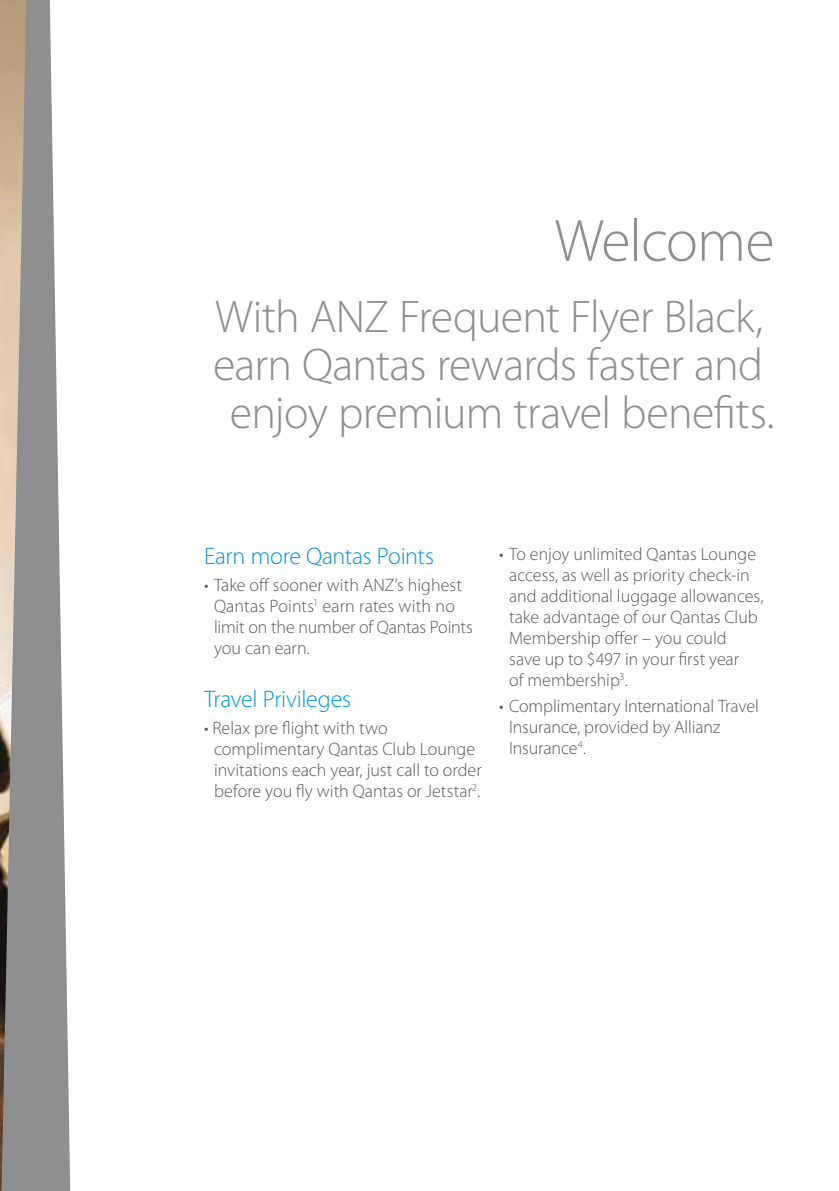
<style>
.page{position:relative;width:839px;height:1191px;background:#fff}
.page>*{position:absolute;margin:0;border:0;box-sizing:border-box;transform-origin:0 0}
.t1{font:300 60px "Myriad Pro";letter-spacing:-.015em;color:#8e8f90}
.t2{font:300 46px/48px "Myriad Pro";letter-spacing:-.015em;color:#8e8f90;text-align:center}
.t3{font:300 24px "Myriad Pro";letter-spacing:-.01em;color:#0096d9}
.t4{font:300 18px/21px "Myriad Pro";color:#575756}
</style>
<div class="page">
<img style="left:0;top:1px;width:1px;height:1188px">
<svg style="left:1px;top:0;width:70px;height:1190px;background:#a39f99"></svg>
<h1 class="t1" style="left:555px;top:205px;width:221px">Welcome</h1>
<h2 class="t2" style="left:213px;top:292px;width:563px">With ANZ Frequent Flyer Black, earn Qantas rewards faster and enjoy premium travel benefits.</h2>
<h3 class="t3" style="left:204px;top:541px;width:231px">Earn more Qantas Points</h3>
<p class="t4" style="left:214px;top:574px;width:260px;text-indent:-10px">• Take off sooner with ANZ’s highest<br>Qantas Points<sup>1</sup> earn rates with no limit on the number of Qantas Points you can earn.</p>
<h3 class="t3" style="left:204px;top:684px;width:149px">Travel Privileges</h3>
<p class="t4" style="left:214px;top:717px;width:269px;text-indent:-10px">• Relax pre flight with two complimentary Qantas Club Lounge invitations each year, just call to order before you fly with Qantas or Jetstar<sup>2</sup>.</p>
<p class="t4" style="left:509px;top:543px;width:256px;text-indent:-10px">• To enjoy unlimited Qantas Lounge access, as well as priority check-in and additional luggage allowances, take advantage of our Qantas Club<br>Membership offer – you could<br>save up to $497 in your first year<br>of membership<sup>3</sup>.</p>
<p class="t4" style="left:509px;top:695px;width:251px;text-indent:-10px">• Complimentary International Travel<br>Insurance, provided by Allianz<br>Insurance<sup>4</sup>.</p>
</div>
